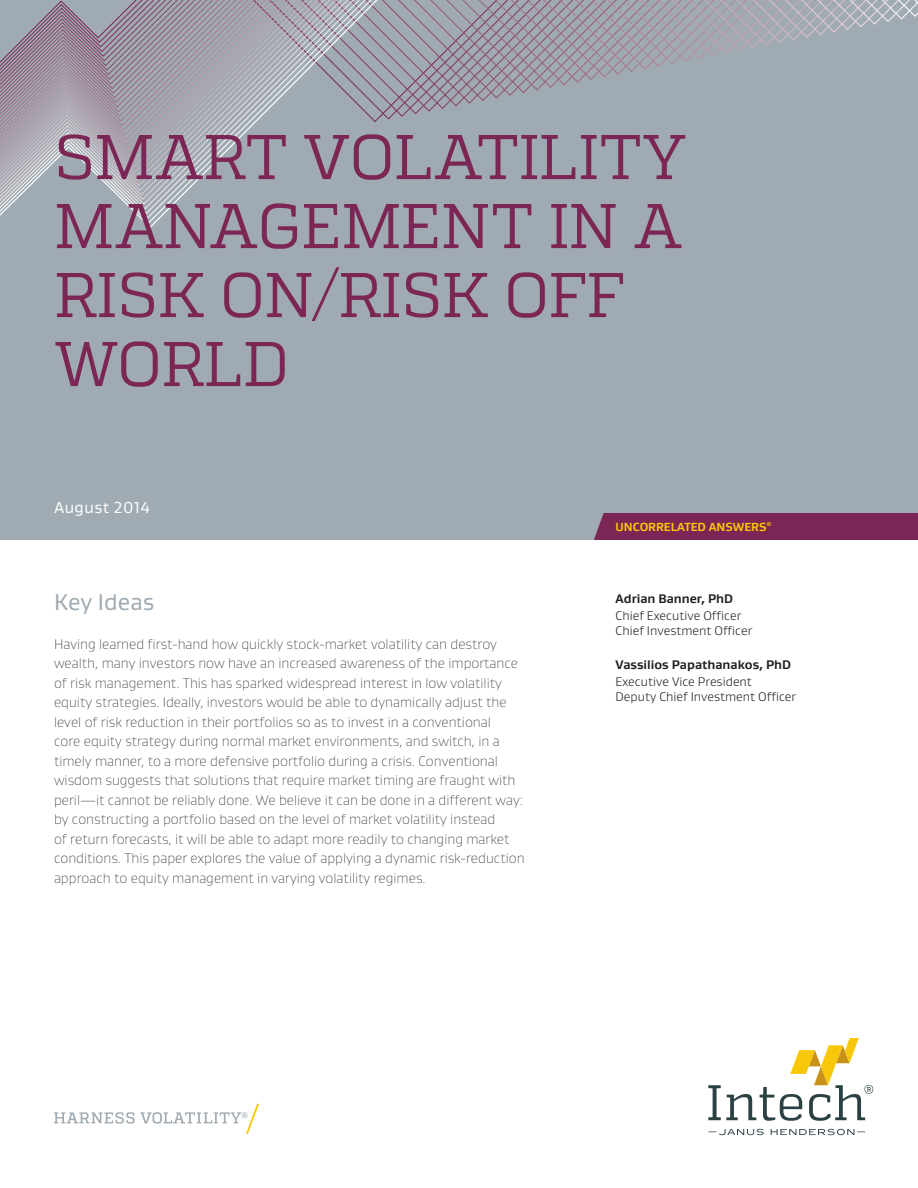
<style>
.page{position:relative;width:918px;height:1188px;background:#fff}
.page>*{position:absolute;margin:0;border:0;box-sizing:border-box;transform-origin:0 0}
.t1{font:63px/69px "Quadon";letter-spacing:-.01em;color:#7c2656}
.Executive_Summary{font:23.25px "Gustan";color:#9faab2}
.Date{font:16.2px "Gustan";letter-spacing:.025em;color:#fff}
.Executive_Summary-2{font:100 14.25px/19.5px "Gustan";color:#231f20}
.Author_-_Title{font:300 12.75px "Gustan";color:#231f20}
.Author_-_Name{font:700 12.75px "Gustan";color:#231f20}
.t2{font:700 12px "Gustan";color:#f9c709}
</style>
<div class="page">
<div style="left:0;top:0;width:918px;height:540px;background:#9faab2"></div>
<div style="left:594px;top:513px;width:324px;height:27px;background:#7c2656"></div>
<svg style="left:0;top:0;width:918px;height:228px"></svg>
<svg style="left:54px;top:1103px;width:205px;height:31px"></svg>
<svg style="left:708px;top:1038px;width:165px;height:97px"></svg>
<p class="t1" style="left:54px;top:122px;width:634px">SMART VOLATILITY<br>MANAGEMENT IN A</p>
<p class="t1" style="left:54px;top:260px;width:573px">RISK ON/RISK OFF<br>WORLD</p>
<p class="Date" style="left:54px;top:497px;width:97px">August 2014</p>
<p class="Executive_Summary" style="left:54px;top:587px;width:102px">Key Ideas</p>
<p class="Executive_Summary-2" style="left:54px;top:634px;width:472px">Having learned first-hand how quickly stock-market volatility can destroy wealth, many investors now have an increased awareness of the importance of risk management. This has sparked widespread interest in low volatility equity strategies. Ideally, investors would be able to dynamically adjust the level of risk reduction in their portfolios so as to invest in a conventional<br>core equity strategy during normal market environments, and switch, in a timely manner, to a more defensive portfolio during a crisis. Conventional wisdom suggests that solutions that require market timing are fraught with peril—it cannot be reliably done. We believe it can be done in a different way: by constructing a portfolio based on the level of market volatility instead<br>of return forecasts, it will be able to adapt more readily to changing market conditions. This paper explores the value of applying a dynamic risk-reduction approach to equity management in varying volatility regimes.</p>
<p class="t2" style="left:616px;top:519px;width:157px">UNCORRELATED ANSWERS<sup>®</sup></p>
<p class="Author_-_Name" style="left:616px;top:590px;width:119px">Adrian Banner, PhD</p>
<p class="Author_-_Title" style="left:616px;top:607px;width:127px">Chief Executive Officer</p>
<p class="Author_-_Title" style="left:616px;top:622px;width:138px">Chief Investment Officer</p>
<p class="Author_-_Name" style="left:616px;top:657px;width:177px">Vassilios Papathanakos, PhD</p>
<p class="Author_-_Title" style="left:616px;top:674px;width:138px">Executive Vice President</p>
<p class="Author_-_Title" style="left:616px;top:689px;width:182px">Deputy Chief Investment Officer</p>
</div>
